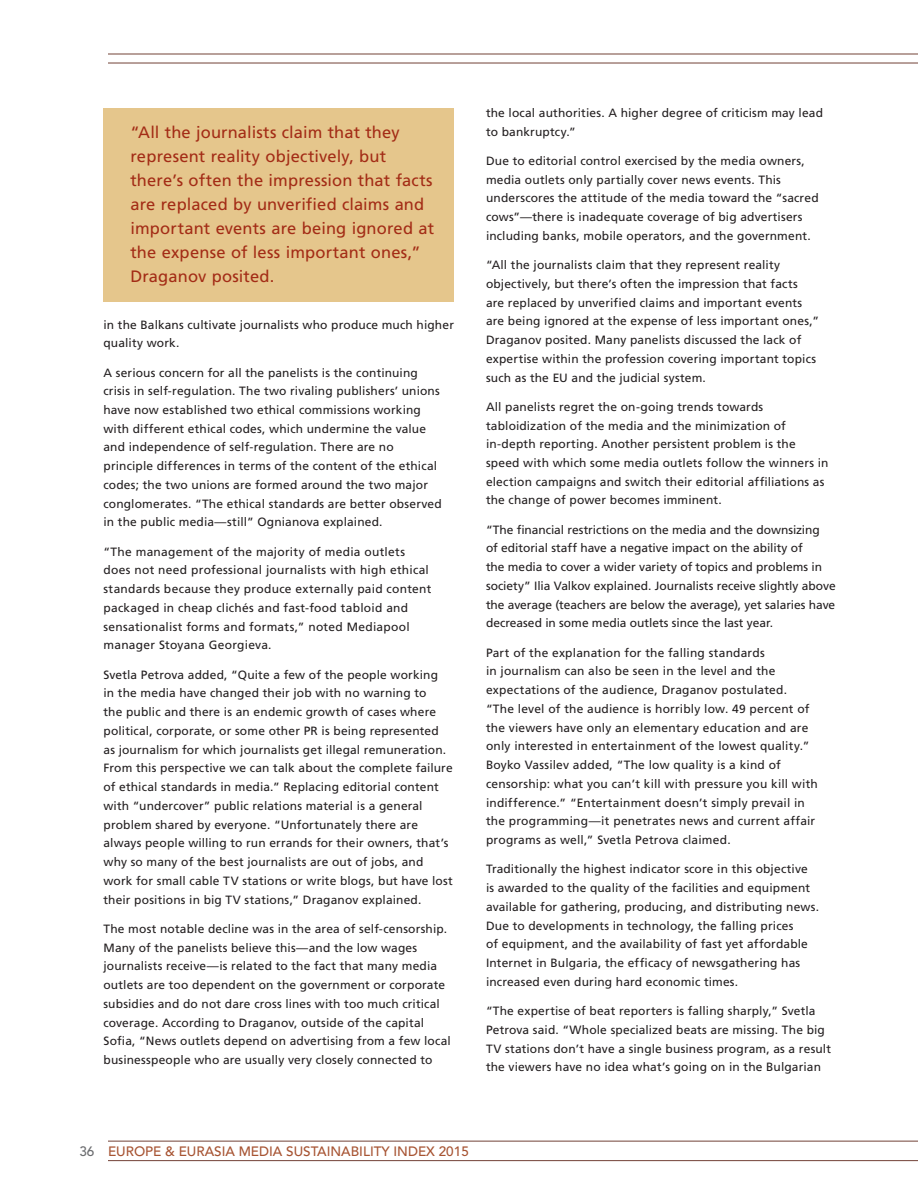
<style>
.page{position:relative;width:918px;height:1188px;background:#fff}
.page>*{position:absolute;margin:0;border:0;box-sizing:border-box;transform-origin:0 0}
.t1{font:16.5px/24px "Frutiger LT Pro";letter-spacing:.01em;color:#a32c16}
.t2{font:500 13.5px "Avenir";color:#a75433}
.t3{font:12px/18.8px "Frutiger LT Pro";letter-spacing:.01em;color:#231f20}
.s1{color:#6c6d70}
</style>
<div class="page">
<hr style="left:108px;top:54px;width:810px;height:1px;background:#724237">
<hr style="left:108px;top:63px;width:810px;height:1px;background:#724237">
<hr style="left:108px;top:1141px;width:810px;height:1px;background:#724237">
<hr style="left:108px;top:1160px;width:810px;height:1px;background:#724237">
<div style="left:104px;top:108px;width:350px;height:194px;background:#e5c68c"></div>
<p class="t1" style="left:130px;top:121px;width:305px">“All the journalists claim that they represent reality objectively, but there’s often the impression that facts are replaced by unverified claims and important events are being ignored at the expense of less important ones,” Draganov posited.</p>
<p class="t3" style="left:104px;top:315px;width:352px">in the Balkans cultivate journalists who produce much higher quality work.</p>
<p class="t3" style="left:104px;top:363px;width:340px">A serious concern for all the panelists is the continuing crisis in self-regulation. The two rivaling publishers’ unions have now established two ethical commissions working with different ethical codes, which undermine the value and independence of self-regulation. There are no principle differences in terms of the content of the ethical codes; the two unions are formed around the two major conglomerates. “The ethical standards are better observed in the public media—still” Ognianova explained.</p>
<p class="t3" style="left:104px;top:542px;width:329px">“The management of the majority of media outlets does not need professional journalists with high ethical standards because they produce externally paid content packaged in cheap clichés and fast-food tabloid and sensationalist forms and formats,” noted Mediapool manager Stoyana Georgieva.</p>
<p class="t3" style="left:104px;top:665px;width:351px">Svetla Petrova added, “Quite a few of the people working<br>in the media have changed their job with no warning to<br>the public and there is an endemic growth of cases where political, corporate, or some other PR is being represented as journalism for which journalists get illegal remuneration.<br>From this perspective we can talk about the complete failure of ethical standards in media.” Replacing editorial content with “undercover” public relations material is a general problem shared by everyone. “Unfortunately there are always people willing to run errands for their owners, that’s why so many of the best journalists are out of jobs, and work for small cable TV stations or write blogs, but have lost their positions in big TV stations,” Draganov explained.</p>
<p class="t3" style="left:104px;top:919px;width:349px">The most notable decline was in the area of self-censorship.<br>Many of the panelists believe this—and the low wages journalists receive—is related to the fact that many media outlets are too dependent on the government or corporate subsidies and do not dare cross lines with too much critical coverage. According to Draganov, outside of the capital Sofia, “News outlets depend on advertising from a few local businesspeople who are usually very closely connected to</p>
<p class="t3" style="left:486px;top:103px;width:339px">the local authorities. A higher degree of criticism may lead to bankruptcy.”</p>
<p class="t3" style="left:486px;top:151px;width:334px">Due to editorial control exercised by the media owners, media outlets only partially cover news events. This underscores the attitude of the media toward the “sacred cows”—there is inadequate coverage of big advertisers including banks, mobile operators, and the government.</p>
<p class="t3" style="left:486px;top:256px;width:335px">“All the journalists claim that they represent reality objectively, but there’s often the impression that facts<br>are replaced by unverified claims and important events are being ignored at the expense of less important ones,” Draganov posited. Many panelists discussed the lack of expertise within the profession covering important topics such as the EU and the judicial system.</p>
<p class="t3" style="left:486px;top:397px;width:344px">All panelists regret the on-going trends towards tabloidization of the media and the minimization of in-depth reporting. Another persistent problem is the speed with which some media outlets follow the winners in election campaigns and switch their editorial affiliations as the change of power becomes imminent.</p>
<p class="t3" style="left:486px;top:520px;width:351px">“The financial restrictions on the media and the downsizing<br>of editorial staff have a negative impact on the ability of<br>the media to cover a wider variety of topics and problems in society” Ilia Valkov explained. Journalists receive slightly above the average (teachers are below the average), yet salaries have decreased in some media outlets since the last year.</p>
<p class="t3" style="left:486px;top:643px;width:333px">Part of the explanation for the falling standards<br>in journalism can also be seen in the level and the expectations of the audience, Draganov postulated. “The level of the audience is horribly low. 49 percent of the viewers have only an elementary education and are only interested in entertainment of the lowest quality.” Boyko Vassilev added, “The low quality is a kind of censorship: what you can’t kill with pressure you kill with indifference.” “Entertainment doesn’t simply prevail in the programming—it penetrates news and current affair programs as well,” Svetla Petrova claimed.</p>
<p class="t3" style="left:486px;top:860px;width:335px">Traditionally the highest indicator score in this objective<br>is awarded to the quality of the facilities and equipment available for gathering, producing, and distributing news.<br>Due to developments in technology, the falling prices<br>of equipment, and the availability of fast yet affordable Internet in Bulgaria, the efficacy of newsgathering has increased even during hard economic times.</p>
<p class="t3" style="left:486px;top:1002px;width:347px">“The expertise of beat reporters is falling sharply,” Svetla Petrova said. “Whole specialized beats are missing. The big TV stations don’t have a single business program, as a result the viewers have no idea what’s going on in the Bulgarian</p>
<p class="t2" style="left:79px;top:1144px;width:391px"><span class="s1">36</span> EUROPE &amp; EURASIA MEDIA SUSTAINABILITY INDEX 2015</p>
</div>
